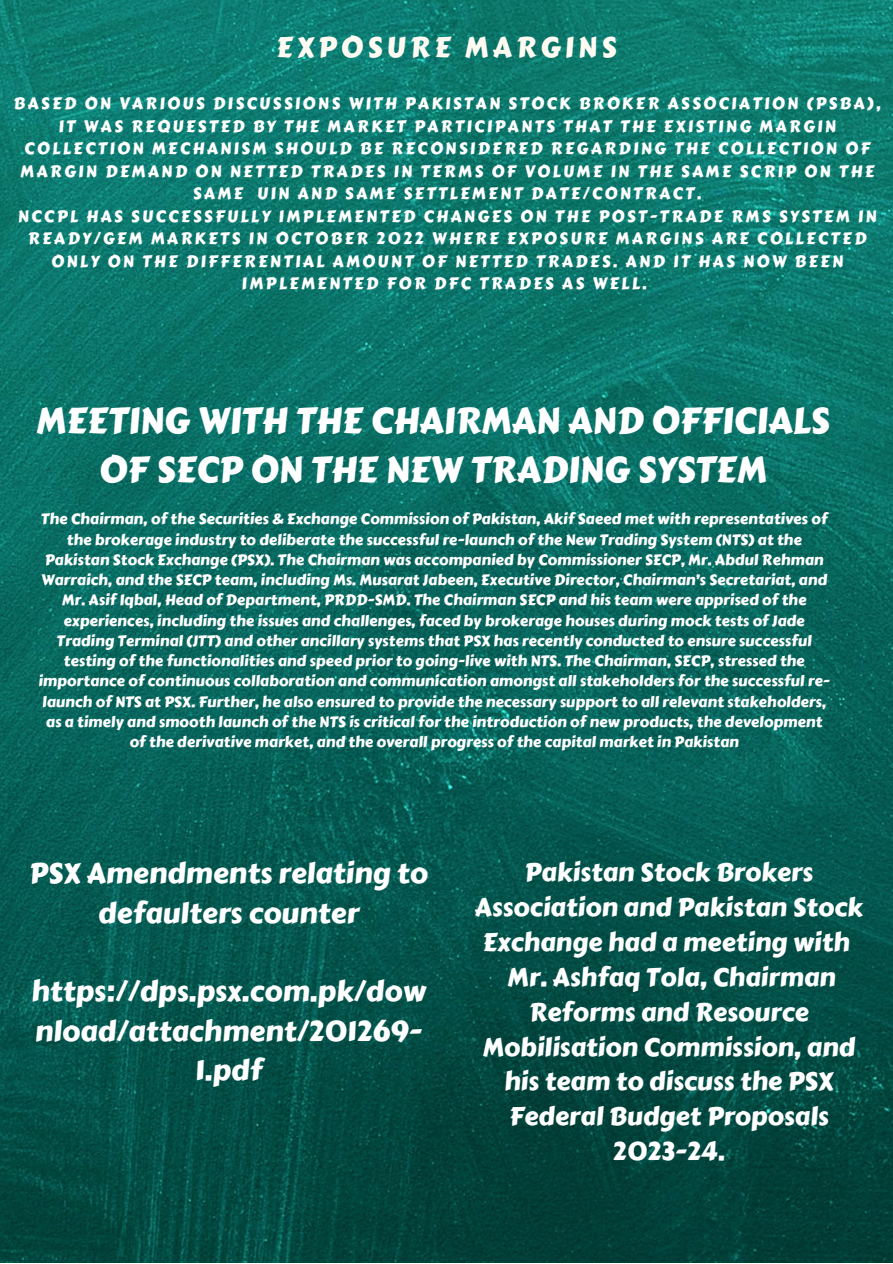
<style>
.page{position:relative;width:893px;height:1264px;background:#fff}
.page>*{position:absolute;margin:0;border:0;box-sizing:border-box;transform-origin:0 0}
.t1{font:36px/49.5px "Carter One";color:#fff;text-align:center}
.t2{font:28.5px/39.3px "Carter One";color:#fff;text-align:center}
.t3{font:28.5px "Carter One";letter-spacing:.14em;color:#fffbf2}
.t4{font:25.5px/34.8px "Carter One";color:#fff;text-align:center}
.t5{font:16.5px/22.5px "Carter One";letter-spacing:.14em;color:#fff;text-align:center}
.t6{font:15px/20.2px "Carter One";color:#fff;text-align:center}
</style>
<div class="page">
<img style="left:0;top:0;width:892px;height:1262px">
<h2 class="t3" style="left:276px;top:26px;width:341px">EXPOSURE MARGINS</h2>
<p class="t5" style="left:14px;top:92px;width:868px">BASED ON VARIOUS DISCUSSIONS WITH PAKISTAN STOCK BROKER ASSOCIATION (PSBA), IT WAS REQUESTED BY THE MARKET PARTICIPANTS THAT THE EXISTING MARGIN COLLECTION MECHANISM SHOULD BE RECONSIDERED REGARDING THE COLLECTION OF MARGIN DEMAND ON NETTED TRADES IN TERMS OF VOLUME IN THE SAME SCRIP ON THE SAME UIN AND SAME SETTLEMENT DATE/CONTRACT.<br>NCCPL HAS SUCCESSFULLY IMPLEMENTED CHANGES ON THE POST-TRADE RMS SYSTEM IN READY/GEM MARKETS IN OCTOBER 2022 WHERE EXPOSURE MARGINS ARE COLLECTED ONLY ON THE DIFFERENTIAL AMOUNT OF NETTED TRADES. AND IT HAS NOW BEEN IMPLEMENTED FOR DFC TRADES AS WELL.</p>
<h1 class="t1" style="left:36px;top:396px;width:795px">MEETING WITH THE CHAIRMAN AND OFFICIALS<br>OF SECP ON THE NEW TRADING SYSTEM</h1>
<p class="t6" style="left:38px;top:509px;width:790px">The Chairman, of the Securities &amp; Exchange Commission of Pakistan, Akif Saeed met with representatives of the brokerage industry to deliberate the successful re-launch of the New Trading System (NTS) at the Pakistan Stock Exchange (PSX). The Chairman was accompanied by Commissioner SECP, Mr. Abdul Rehman Warraich, and the SECP team, including Ms. Musarat Jabeen, Executive Director, Chairman’s Secretariat, and Mr. Asif Iqbal, Head of Department, PRDD-SMD. The Chairman SECP and his team were apprised of the experiences, including the issues and challenges, faced by brokerage houses during mock tests of Jade Trading Terminal (JTT) and other ancillary systems that PSX has recently conducted to ensure successful testing of the functionalities and speed prior to going-live with NTS. The Chairman, SECP, stressed the importance of continuous collaboration and communication amongst all stakeholders for the successful re&shy;launch of NTS at PSX. Further, he also ensured to provide the necessary support to all relevant stakeholders, as a timely and smooth launch of the NTS is critical for the introduction of new products, the development of the derivative market, and the overall progress of the capital market in Pakistan</p>
<h2 class="t2" style="left:29px;top:854px;width:400px">PSX Amendments relating to defaulters counter</h2>
<h2 class="t2" style="left:31px;top:972px;width:396px">https://dps.psx.com.pk/dow nload/attachment/201269-<br>1.pdf</h2>
<h3 class="t4" style="left:474px;top:855px;width:390px">Pakistan Stock Brokers<br>Association and Pakistan Stock<br>Exchange had a meeting with<br>Mr. Ashfaq Tola, Chairman<br>Reforms and Resource<br>Mobilisation Commission, and his team to discuss the PSX<br>Federal Budget Proposals<br>2023-24.</h3>
</div>
